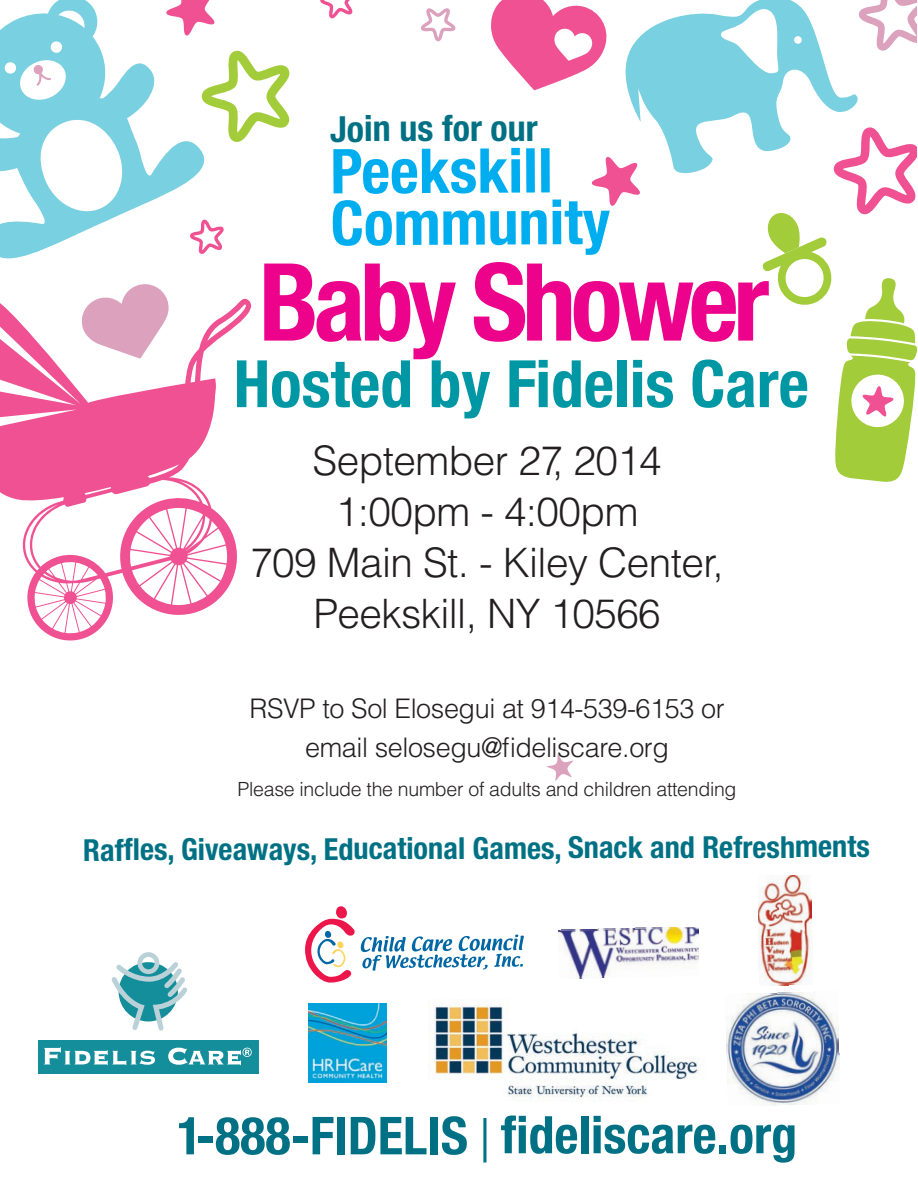
<style>
.page{position:relative;width:918px;height:1188px;background:#fff}
.page>*{position:absolute;margin:0;border:0;box-sizing:border-box;transform-origin:0 0}
.t1{font:700 condensed 107.85px "Helvetica Neue";letter-spacing:-.05em;color:#ed028c}
.t2{font:700 condensed 65.4px "Helvetica Neue";color:#0097a4}
.t3{font:700 condensed 61.95px/51.8px "Helvetica Neue";letter-spacing:-.005em;color:#00aeef}
.t4{font:700 condensed 51.9px "Helvetica Neue";color:#007184}
.t5{font:300 40.5px/51px "Helvetica";letter-spacing:-.015em;color:#231f20;text-align:center}
.t6{font:700 condensed 36px "Helvetica Neue";letter-spacing:-.005em;color:#007184}
.t7{font:700 condensed 30.3px "Helvetica Neue";letter-spacing:-.005em;color:#007184}
.t8{font:300 27px/39px "Helvetica";letter-spacing:-.015em;color:#231f20;text-align:center}
.t9{font:300 19.5px "Helvetica";letter-spacing:-.015em;color:#231f20}
.s1{font-size:52.35px}
.s2{font-weight:400;font-stretch:normal;font-size:44.55px}
</style>
<div class="page">
<svg style="left:0;top:0;width:215px;height:259px"></svg>
<svg style="left:33px;top:64px;width:18px;height:22px"></svg>
<svg style="left:124px;top:284px;width:42px;height:13px"></svg>
<svg style="left:190px;top:219px;width:34px;height:36px"></svg>
<svg style="left:421px;top:8px;width:35px;height:33px"></svg>
<svg style="left:320px;top:0;width:33px;height:19px"></svg>
<svg style="left:547px;top:754px;width:27px;height:27px"></svg>
<svg style="left:202px;top:49px;width:88px;height:94px"></svg>
<svg style="left:0;top:297px;width:251px;height:344px"></svg>
<svg style="left:491px;top:0;width:426px;height:482px"></svg>
<div style="left:651px;top:188px;width:101px;height:143px;background:#fff"></div>
<div style="left:644px;top:310px;width:175px;height:227px;background:#fff"></div>
<div style="left:132px;top:633px;width:110px;height:113px;background:#fff"></div>
<img style="left:428px;top:1033px;width:276px;height:65px">
<img style="left:759px;top:875px;width:53px;height:110px">
<img style="left:726px;top:992px;width:114px;height:114px">
<img style="left:558px;top:927px;width:141px;height:52px">
<img style="left:308px;top:1034px;width:79px;height:48px">
<div style="left:38px;top:1040px;width:221px;height:34px;background:#148e9b"></div>
<svg style="left:44px;top:1047px;width:111px;height:18px"></svg>
<svg style="left:111px;top:906px;width:413px;height:128px"></svg>
<svg style="left:168px;top:1048px;width:84px;height:17px"></svg>
<p class="t6" style="left:330px;top:98px;width:209px">Join us for our</p>
<h3 class="t3" style="left:330px;top:141px;width:281px">Peekskill<br>Community</h3>
<h1 class="t1" style="left:259px;top:213px;width:512px">Baby Shower</h1>
<h2 class="t2" style="left:234px;top:330px;width:577px">Hosted by Fidelis Care</h2>
<p class="t5" style="left:250px;top:433px;width:475px">September 27, 2014<br>1:00pm - 4:00pm<br>709 Main St. - Kiley Center,<br>Peekskill, NY 10566</p>
<p class="t8" style="left:249px;top:688px;width:477px">RSVP to Sol Elosegui at 914-539-6153 or email selosegu@fideliscare.org</p>
<p class="t9" style="left:238px;top:773px;width:500px">Please include the number of adults and children attending</p>
<p class="t7" style="left:83px;top:823px;width:788px">Raffles, Giveaways, Educational Games, Snack and Refreshments</p>
<p class="t4" style="left:177px;top:1092px;width:622px"><span class="s1">1-888-FIDELIS</span> <span class="s2">|</span> fideliscare.org</p>
</div>
